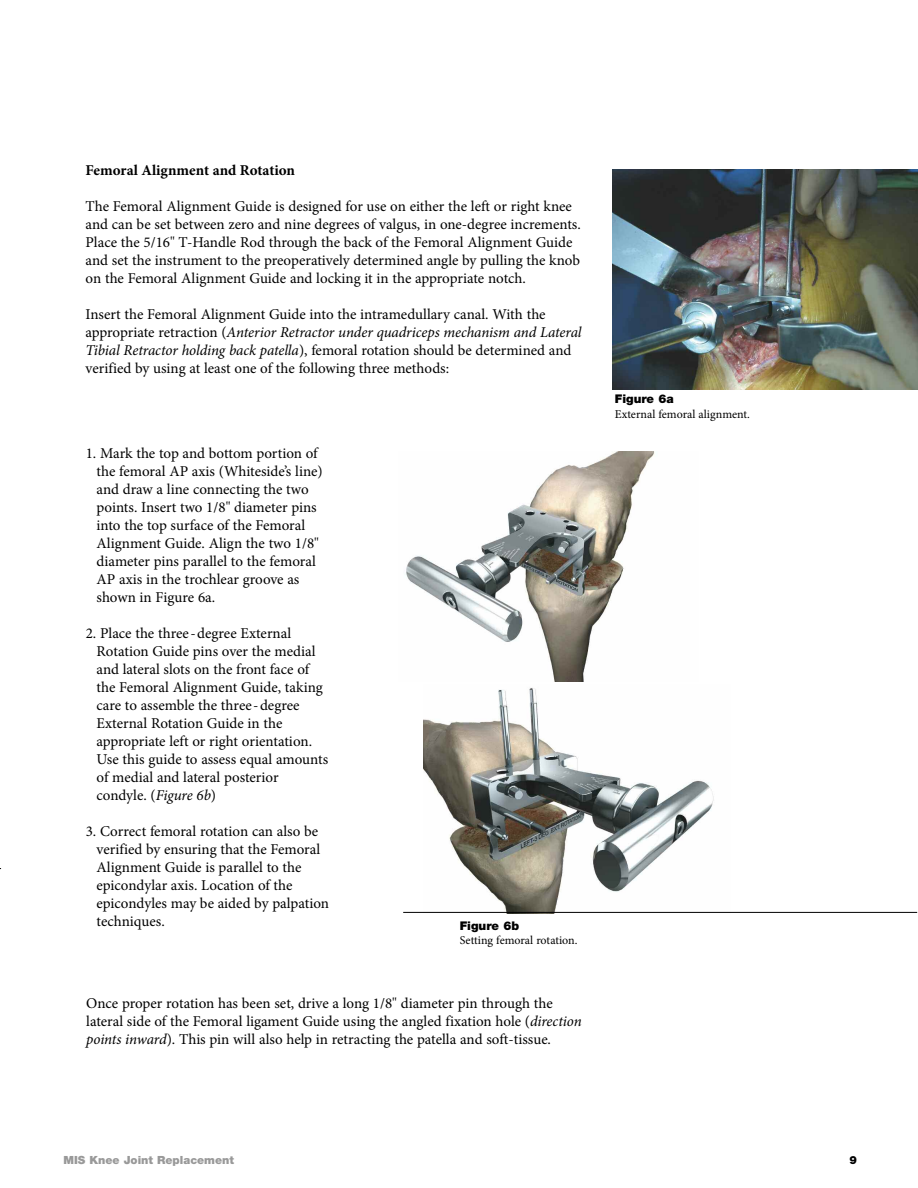
<style>
.page{position:relative;width:918px;height:1188px;background:#fff}
.page>*{position:absolute;margin:0;border:0;box-sizing:border-box;transform-origin:0 0}
.t1{font:15px/18px "Minion Pro";color:#000}
.t2{font:700 15px "Minion Pro";color:#000}
.t3{font:12px "Minion Pro";color:#000}
.t4{font:900 12px "Helvetica Neue LT Pro";color:#000}
.t5{font:900 11.25px "Helvetica Neue LT Pro";color:#999}
.t6{font:900 11.25px "Helvetica Neue LT Pro";color:#000}
.s1{font-style:italic}
</style>
<div class="page">
<img style="left:424px;top:688px;width:307px;height:224px">
<img style="left:406px;top:451px;width:249px;height:231px">
<img style="left:613px;top:169px;width:305px;height:220px">
<hr style="left:403px;top:912px;width:514px;height:1px;background:#000">
<p class="t2" style="left:86px;top:165px;width:211px">Femoral Alignment and Rotation</p>
<p class="t1" style="left:86px;top:199px;width:497px">The Femoral Alignment Guide is designed for use on either the left or right knee and can be set between zero and nine degrees of valgus, in one-degree increments.<br>Place the 5/16" T-Handle Rod through the back of the Femoral Alignment Guide and set the instrument to the preoperatively determined angle by pulling the knob on the Femoral Alignment Guide and locking it in the appropriate notch.</p>
<p class="t1" style="left:86px;top:307px;width:498px">Insert the Femoral Alignment Guide into the intramedullary canal. With the appropriate retraction (<span class="s1">Anterior Retractor under quadriceps mechanism and Lateral Tibial Retractor holding back patella</span>), femoral rotation should be determined and verified by using at least one of the following three methods:</p>
<p class="t1" style="left:97px;top:445px;width:228px;text-indent:-11px">1. Mark the top and bottom portion of the femoral AP axis (Whiteside’s line) and draw a line connecting the two points. Insert two 1/8" diameter pins into the top surface of the Femoral Alignment Guide. Align the two 1/8" diameter pins parallel to the femoral AP axis in the trochlear groove as shown in Figure 6a.</p>
<p class="t1" style="left:97px;top:625px;width:233px;text-indent:-11px">2. Place the three-degree External Rotation Guide pins over the medial and lateral slots on the front face of the Femoral Alignment Guide, taking care to assemble the three-degree External Rotation Guide in the appropriate left or right orientation.<br>Use this guide to assess equal amounts of medial and lateral posterior condyle. (<span class="s1">Figure 6b</span>)</p>
<p class="t1" style="left:97px;top:823px;width:234px;text-indent:-11px">3. Correct femoral rotation can also be verified by ensuring that the Femoral<br>Alignment Guide is parallel to the epicondylar axis. Location of the epicondyles may be aided by palpation techniques.</p>
<p class="t4" style="left:460px;top:921px;width:61px">Figure 6b</p>
<p class="t3" style="left:460px;top:936px;width:119px">Setting femoral rotation.</p>
<p class="t1" style="left:86px;top:995px;width:497px">Once proper rotation has been set, drive a long 1/8" diameter pin through the lateral side of the Femoral ligament Guide using the angled fixation hole (<span class="s1">direction points inward</span>). This pin will also help in retracting the patella and soft-tissue.</p>
<p class="t4" style="left:615px;top:395px;width:61px">Figure 6a</p>
<p class="t3" style="left:615px;top:409px;width:137px">External femoral alignment.</p>
<p class="t5" style="left:63px;top:1156px;width:172px">MIS Knee Joint Replacement</p>
<p class="t6" style="left:850px;top:1156px;width:9px">9</p>
</div>
